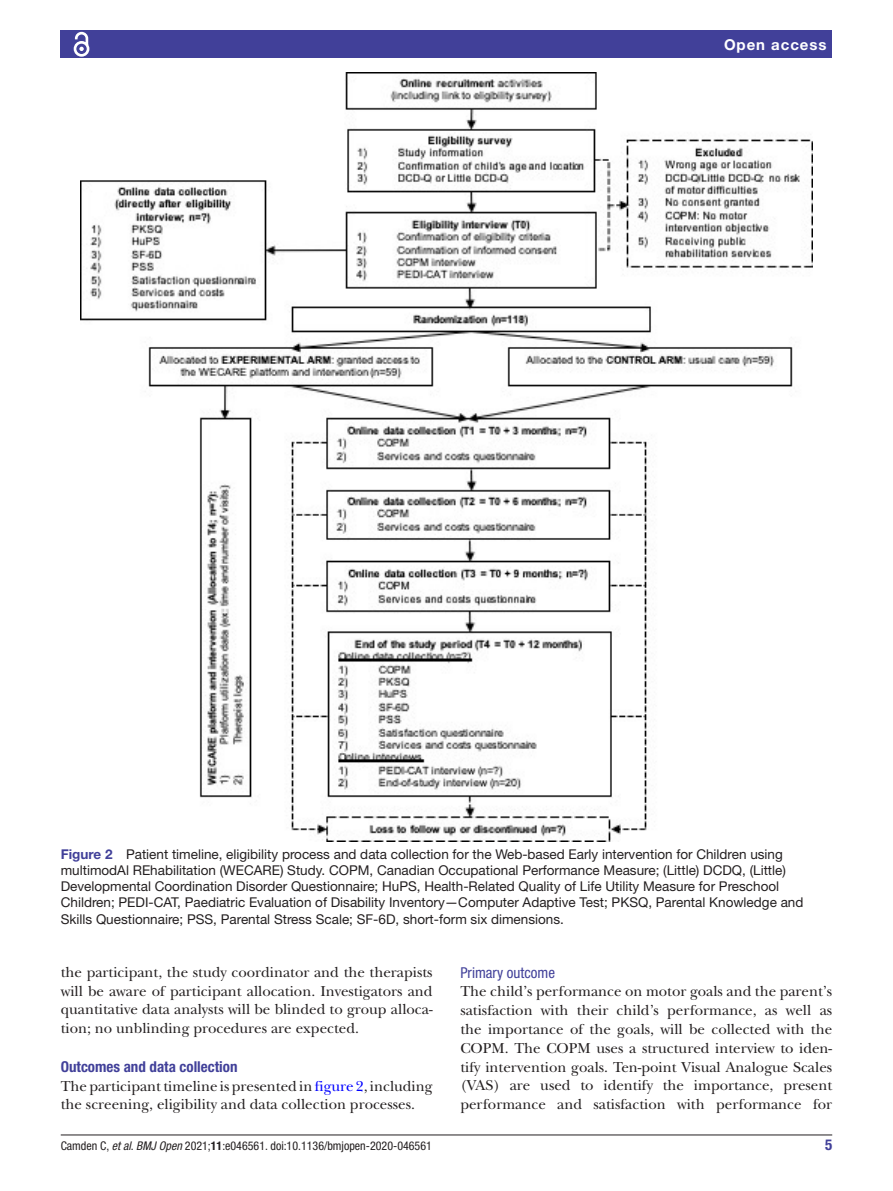
<style>
.page{position:relative;width:893px;height:1191px;background:#fff}
.page>*{position:absolute;margin:0;border:0;box-sizing:border-box;transform-origin:0 0}
.t1{font:15px/18.8px "New Baskerville";color:#231f20;text-align:justify}
.t2{font:700 condensed 15px "Helvetica Neue LT Std";color:#414099}
.t3{font:condensed 15px "Helvetica Neue LT Std";color:#414099}
.t4{font:700 15px "Helvetica Neue LT Std";letter-spacing:.065em;color:#fff}
.t5{font:13.5px/16.2px "Helvetica Neue LT Std";color:#231f20}
.t6{font:condensed 12px "Helvetica Neue LT Std";color:#231f20}
.s1{font-weight:700;color:#414099}
.s2{color:#00f}
.s3{font-style:italic}
.s4{font-weight:700}
</style>
<div class="page">
<hr style="left:61px;top:1134px;width:771px;height:1px;background:#231f20">
<div style="left:61px;top:31px;width:771px;height:27px;background:#414099"></div>
<svg style="left:73px;top:31px;width:17px;height:26px"></svg>
<img style="left:80px;top:73px;width:732px;height:768px">
<p class="t4" style="left:724px;top:35px;width:104px">Open access</p>
<p class="t5" style="left:61px;top:845px;width:744px"><span class="s1">Figure 2</span> Patient timeline, eligibility process and data collection for the Web-based Early intervention for Children using multimodAl REhabilitation (WECARE) Study. COPM, Canadian Occupational Performance Measure; (Little) DCDQ, (Little)<br>Developmental Coordination Disorder Questionnaire; HuPS, Health-Related Quality of Life Utility Measure for Preschool Children; PEDI-CAT, Paediatric Evaluation of Disability Inventory—Computer Adaptive Test; PKSQ, Parental Knowledge and Skills Questionnaire; PSS, Parental Stress Scale; SF-6D, short-form six dimensions.</p>
<p class="t1" style="left:61px;top:963px;width:373px">the participant, the study coordinator and the therapists will be aware of participant allocation. Investigators and quantitative data analysts will be blinded to group alloca&shy;tion; no unblinding procedures are expected.</p>
<p class="t2" style="left:61px;top:1057px;width:178px">Outcomes and data collection</p>
<p class="t1" style="left:61px;top:1076px;width:373px">The participant timeline is presented in <span class="s2">figure 2</span>, including the screening, eligibility and data collection processes.</p>
<p class="t3" style="left:460px;top:963px;width:96px">Primary outcome</p>
<p class="t1" style="left:460px;top:982px;width:373px">The child’s performance on motor goals and the parent’s satisfaction with their child’s performance, as well as the importance of the goals, will be collected with the COPM. The COPM uses a structured interview to iden&shy;tify intervention goals. Ten-point Visual Analogue Scales (VAS) are used to identify the importance, present performance and satisfaction with performance for</p>
<p class="t6" style="left:61px;top:1138px;width:373px">Camden C, <span class="s3">et al</span>. <span class="s3">BMJ Open</span> 2021;<span class="s4">11</span>:e046561. doi:10.1136/bmjopen-2020-046561</p>
<p class="t2" style="left:825px;top:1135px;width:9px">5</p>
</div>
